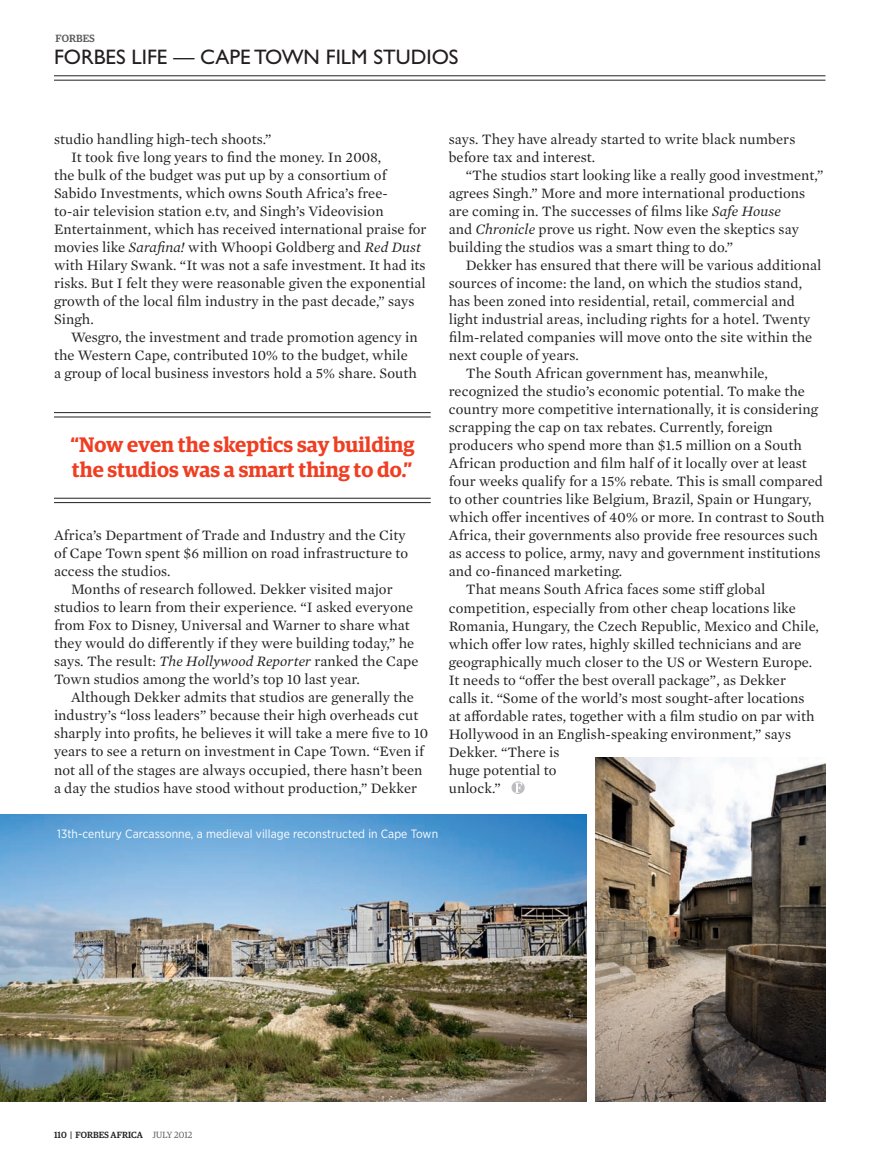
<style>
.page{position:relative;width:893px;height:1170px;background:#fff}
.page>*{position:absolute;margin:0;border:0;box-sizing:border-box;transform-origin:0 0}
.t1{font:600 21px/25.2px "Guardian Egyp";color:#ef3e22}
.t2{font:21px "Gill Sans Std";color:#231f20}
.t3{font:14.7px/18px "Mercury Text G1";letter-spacing:.005em;color:#231f20}
.t4{font:12px "Gotham Narrow";letter-spacing:.005em;color:#fff}
.t5{font:500 10.5px "Guardian Egyp";letter-spacing:.005em;color:#57585a}
.t6{font:500 9px "Guardian Egyp";color:#231f20}
.s1{font-style:italic}
.s2{font-weight:400;color:#636366}
</style>
<div class="page">
<svg style="left:511px;top:781px;width:14px;height:13px"></svg>
<svg style="left:515px;top:782px;width:7px;height:10px"></svg>
<hr style="left:54px;top:75px;width:771px;height:1px;background:#231f20">
<hr style="left:54px;top:80px;width:771px;height:1px;background:#231f20">
<img style="left:0;top:814px;width:586px;height:287px">
<hr style="left:54px;top:412px;width:377px;height:1px;background:#231f20">
<hr style="left:54px;top:416px;width:377px;height:1px;background:#231f20">
<hr style="left:54px;top:497px;width:377px;height:1px;background:#231f20">
<hr style="left:54px;top:502px;width:377px;height:1px;background:#231f20">
<img style="left:596px;top:757px;width:229px;height:344px">
<p class="t5" style="left:56px;top:31px;width:41px">FORBES</p>
<h1 class="t2" style="left:54px;top:45px;width:384px">FORBES LIFE — CAPE TOWN FILM STUDIOS</h1>
<p class="t3" style="left:54px;top:129px;width:219px">studio handling high-tech shoots.”</p>
<p class="t3" style="left:71px;top:147px;width:312px">It took five long years to find the money. In 2008,</p>
<p class="t3" style="left:54px;top:165px;width:334px">the bulk of the budget was put up by a consortium of</p>
<p class="t3" style="left:54px;top:183px;width:335px">Sabido Investments, which owns South Africa’s free-</p>
<p class="t3" style="left:54px;top:201px;width:331px">to-air television station e.tv, and Singh’s Videovision</p>
<p class="t3" style="left:54px;top:219px;width:374px">Entertainment, which has received international praise for</p>
<p class="t3" style="left:54px;top:237px;width:369px">movies like <span class="s1">Sarafina!</span> with Whoopi Goldberg and <span class="s1">Red Dust</span></p>
<p class="t3" style="left:54px;top:255px;width:373px">with Hilary Swank. “It was not a safe investment. It had its</p>
<p class="t3" style="left:54px;top:273px;width:373px">risks. But I felt they were reasonable given the exponential</p>
<p class="t3" style="left:54px;top:291px;width:362px">growth of the local film industry in the past decade,” says</p>
<p class="t3" style="left:54px;top:309px;width:41px">Singh.</p>
<p class="t3" style="left:71px;top:327px;width:348px">Wesgro, the investment and trade promotion agency in</p>
<p class="t3" style="left:54px;top:345px;width:355px">the Western Cape, contributed 10% to the budget, while</p>
<p class="t3" style="left:54px;top:363px;width:364px">a group of local business investors hold a 5% share. South</p>
<h1 class="t1" style="left:70px;top:430px;width:346px">“Now even the skeptics say building the studios was a smart thing to do.”</h1>
<p class="t3" style="left:54px;top:525px;width:356px">Africa’s Department of Trade and Industry and the City of Cape Town spent $6 million on road infrastructure to access the studios.</p>
<p class="t3" style="left:54px;top:579px;width:366px;text-indent:17px">Months of research followed. Dekker visited major studios to learn from their experience. “I asked everyone from Fox to Disney, Universal and Warner to share what they would do differently if they were building today,” he says. The result: <span class="s1">The Hollywood Reporter</span> ranked the Cape Town studios among the world’s top 10 last year.</p>
<p class="t3" style="left:54px;top:687px;width:376px;text-indent:17px">Although Dekker admits that studios are generally the industry’s “loss leaders” because their high overheads cut sharply into profits, he believes it will take a mere five to 10 years to see a return on investment in Cape Town. “Even if not all of the stages are always occupied, there hasn’t been a day the studios have stood without production,” Dekker</p>
<p class="t3" style="left:449px;top:129px;width:348px">says. They have already started to write black numbers before tax and interest.</p>
<p class="t3" style="left:449px;top:165px;width:376px;text-indent:17px">“The studios start looking like a really good investment,” agrees Singh.” More and more international productions are coming in. The successes of films like <span class="s1">Safe House<br></span>and <span class="s1">Chronicle</span> prove us right. Now even the skeptics say building the studios was a smart thing to do.”</p>
<p class="t3" style="left:466px;top:255px;width:357px">Dekker has ensured that there will be various additional</p>
<p class="t3" style="left:449px;top:273px;width:355px">sources of income: the land, on which the studios stand,</p>
<p class="t3" style="left:449px;top:291px;width:348px">has been zoned into residential, retail, commercial and</p>
<p class="t3" style="left:449px;top:309px;width:363px">light industrial areas, including rights for a hotel. Twenty</p>
<p class="t3" style="left:449px;top:327px;width:365px">film-related companies will move onto the site within the</p>
<p class="t3" style="left:449px;top:345px;width:132px">next couple of years.</p>
<p class="t3" style="left:466px;top:363px;width:304px">The South African government has, meanwhile,</p>
<p class="t3" style="left:449px;top:381px;width:358px">recognized the studio’s economic potential. To make the</p>
<p class="t3" style="left:449px;top:399px;width:371px">country more competitive internationally, it is considering</p>
<p class="t3" style="left:449px;top:417px;width:326px">scrapping the cap on tax rebates. Currently, foreign</p>
<p class="t3" style="left:449px;top:435px;width:355px">producers who spend more than $1.5 million on a South</p>
<p class="t3" style="left:449px;top:453px;width:360px">African production and film half of it locally over at least</p>
<p class="t3" style="left:449px;top:471px;width:376px">four weeks qualify for a 15% rebate. This is small compared</p>
<p class="t3" style="left:449px;top:489px;width:364px">to other countries like Belgium, Brazil, Spain or Hungary,</p>
<p class="t3" style="left:449px;top:507px;width:377px">which offer incentives of 40% or more. In contrast to South</p>
<p class="t3" style="left:449px;top:525px;width:371px">Africa, their governments also provide free resources such</p>
<p class="t3" style="left:449px;top:543px;width:373px">as access to police, army, navy and government institutions</p>
<p class="t3" style="left:449px;top:561px;width:175px">and co-financed marketing.</p>
<p class="t3" style="left:466px;top:579px;width:301px">That means South Africa faces some stiff global</p>
<p class="t3" style="left:449px;top:597px;width:349px">competition, especially from other cheap locations like</p>
<p class="t3" style="left:449px;top:615px;width:372px">Romania, Hungary, the Czech Republic, Mexico and Chile,</p>
<p class="t3" style="left:449px;top:633px;width:354px">which offer low rates, highly skilled technicians and are</p>
<p class="t3" style="left:449px;top:651px;width:365px">geographically much closer to the US or Western Europe.</p>
<p class="t3" style="left:449px;top:669px;width:339px">It needs to “offer the best overall package”, as Dekker</p>
<p class="t3" style="left:449px;top:687px;width:357px">calls it. “Some of the world’s most sought-after locations</p>
<p class="t3" style="left:449px;top:706px;width:367px">at affordable rates, together with a film studio on par with</p>
<p class="t3" style="left:449px;top:724px;width:344px">Hollywood in an English-speaking environment,” says</p>
<p class="t3" style="left:449px;top:742px;width:112px">Dekker. “There is</p>
<p class="t3" style="left:449px;top:760px;width:109px">huge potential to</p>
<p class="t3" style="left:449px;top:778px;width:54px">unlock.”</p>
<p class="t4" style="left:57px;top:826px;width:382px">13th-century Carcassonne, a medieval village reconstructed in Cape Town</p>
<p class="t6" style="left:54px;top:1127px;width:140px">110 | FORBES AFRICA <span class="s2">JULY 2012</span></p>
</div>
